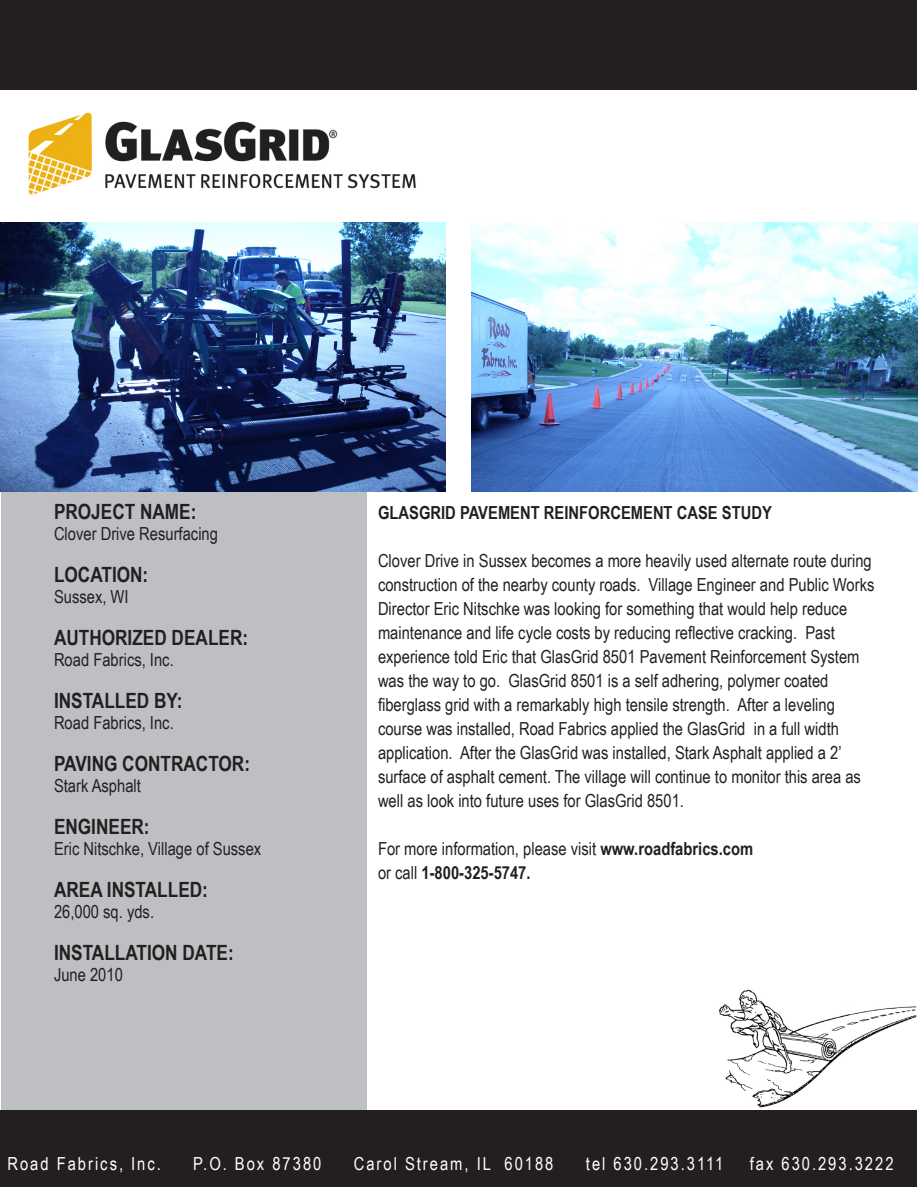
<style>
.page{position:relative;width:918px;height:1188px;background:#fff}
.page>*{position:absolute;margin:0;border:0;box-sizing:border-box;transform-origin:0 0}
.t1{font:700 21px "Arial Narrow";color:#231f20}
.t2{font:18px/24px "Arial Narrow";color:#231f20}
.t3{font:18px "Arial Narrow";letter-spacing:.11em;color:#fff}
.t4{font:700 18px "Arial Narrow";color:#231f20}
.s1{font-weight:700}
.s2{font-weight:400}
</style>
<div class="page">
<div style="left:1px;top:1px;width:916px;height:89px;background:#231f20"></div>
<img style="left:471px;top:222px;width:447px;height:270px">
<div style="left:1px;top:480px;width:366px;height:646px;background:#bebfc2"></div>
<img style="left:0;top:222px;width:446px;height:270px">
<div style="left:1px;top:1111px;width:916px;height:76px;background:#231f20"></div>
<img style="left:719px;top:989px;width:198px;height:119px">
<img style="left:28px;top:112px;width:388px;height:83px">
<p class="t1" style="left:54px;top:496px;width:144px">PROJECT NAME:</p>
<p class="t2" style="left:54px;top:521px;width:166px">Clover Drive Resurfacing</p>
<p class="t1" style="left:54px;top:559px;width:96px">LOCATION:</p>
<p class="t2" style="left:54px;top:584px;width:76px">Sussex, WI</p>
<p class="t1" style="left:54px;top:622px;width:196px">AUTHORIZED DEALER:</p>
<p class="t2" style="left:54px;top:647px;width:121px">Road Fabrics, Inc.</p>
<p class="t1" style="left:54px;top:685px;width:130px">INSTALLED BY:</p>
<p class="t2" style="left:54px;top:710px;width:121px">Road Fabrics, Inc.</p>
<p class="t1" style="left:54px;top:748px;width:198px">PAVING CONTRACTOR:</p>
<p class="t2" style="left:54px;top:773px;width:88px">Stark Asphalt</p>
<p class="t1" style="left:54px;top:811px;width:97px">ENGINEER:</p>
<p class="t2" style="left:54px;top:836px;width:209px">Eric Nitschke, Village of Sussex</p>
<p class="t1" style="left:54px;top:874px;width:156px">AREA INSTALLED:</p>
<p class="t2" style="left:54px;top:899px;width:102px">26,000 sq. yds.</p>
<p class="t1" style="left:54px;top:937px;width:181px">INSTALLATION DATE:</p>
<p class="t2" style="left:54px;top:962px;width:70px">June 2010</p>
<p class="t4" style="left:378px;top:499px;width:395px">GLASGRID PAVEMENT REINFORCEMENT CASE STUDY</p>
<p class="t2" style="left:378px;top:548px;width:498px">Clover Drive in Sussex becomes a more heavily used alternate route during construction of the nearby county roads. Village Engineer and Public Works Director Eric Nitschke was looking for something that would help reduce maintenance and life cycle costs by reducing reflective cracking. Past experience told Eric that GlasGrid 8501 Pavement Reinforcement System was the way to go. GlasGrid 8501 is a self adhering, polymer coated fiberglass grid with a remarkably high tensile strength. After a leveling course was installed, Road Fabrics applied the GlasGrid in a full width application. After the GlasGrid was installed, Stark Asphalt applied a 2’ surface of asphalt cement. The village will continue to monitor this area as well as look into future uses for GlasGrid 8501.</p>
<p class="t2" style="left:378px;top:836px;width:377px">For more information, please visit <span class="s1">www.roadfabrics.com</span></p>
<p class="t4" style="left:378px;top:859px;width:154px"><span class="s2">or call</span> 1-800-325-5747.</p>
<p class="t3" style="left:8px;top:1150px;width:155px">Road Fabrics, Inc.</p>
<p class="t3" style="left:193px;top:1150px;width:130px">P.O. Box 87380</p>
<p class="t3" style="left:354px;top:1150px;width:201px">Carol Stream, IL 60188</p>
<p class="t3" style="left:586px;top:1150px;width:139px">tel 630.293.3111</p>
<p class="t3" style="left:750px;top:1150px;width:145px">fax 630.293.3222</p>
</div>
